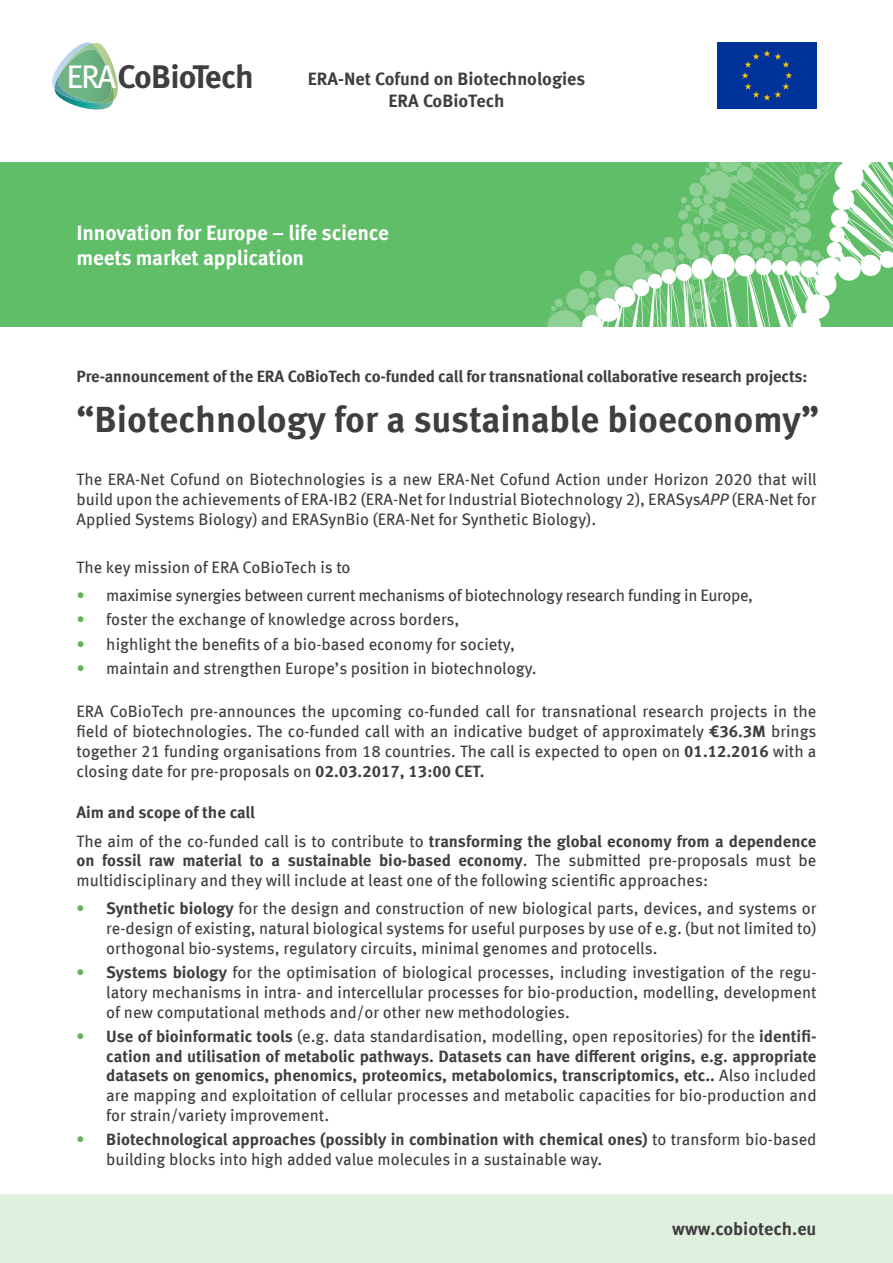
<style>
.page{position:relative;width:893px;height:1263px;background:#fff}
.page>*{position:absolute;margin:0;border:0;box-sizing:border-box;transform-origin:0 0}
.t1{font:700 36.6px "Meta Offc";color:#3e3e3f}
.t2{font:700 32.55px "Meta Offc";letter-spacing:-.025em;color:#3e3e3f}
.t3{font:700 21px/25.2px "Meta Offc";letter-spacing:-.01em;color:#fff}
.URL{font:700 18px/21.6px "Meta Offc";color:#3e3e3f;text-align:center}
.t4{font:16.5px/19.8px "Meta Offc";color:#3e3e3f;text-align:justify}
.t5{font:700 16.5px/19.8px "Meta Offc";letter-spacing:-.01em;color:#3e3e3f;text-align:justify}
.t6{font:16.5px "Meta Offc";letter-spacing:-.02em;color:#3e3e3f}
.s1{font-weight:400;color:#fff}
.s2{font-style:italic}
.s3{color:#64b559}
.s4{font-weight:700}
.s5{font-weight:700;color:#64b559}
.s6{font-weight:400}
</style>
<div class="page">
<div style="left:0;top:162px;width:893px;height:165px;background:#60bd68"></div>
<svg style="left:544px;top:273px;width:38px;height:54px"></svg>
<svg style="left:582px;top:162px;width:311px;height:165px"></svg>
<svg style="left:52px;top:43px;width:66px;height:67px"></svg>
<img style="left:93px;top:65px;width:22px;height:38px">
<img style="left:61px;top:44px;width:45px;height:5px">
<img style="left:58px;top:49px;width:56px;height:53px">
<div style="left:0;top:1194px;width:893px;height:69px;background:#e0f0de"></div>
<div style="left:718px;top:43px;width:98px;height:66px;background:#039"></div>
<p class="t2" style="left:66px;top:57px;width:189px"><span class="s1">ERA</span> CoBioT ech</p>
<p class="URL" style="left:308px;top:69px;width:279px">ERA-Net Cofund on Biotechnologies<br>ERA CoBioTech</p>
<p class="t3" style="left:77px;top:221px;width:314px">Innovation for Europe – life science meets market application</p>
<h2 class="t5" style="left:77px;top:367px;width:732px">Pre-announcement of the ERA CoBioTech co-funded call for transnational collaborative research projects:</h2>
<h1 class="t1" style="left:77px;top:397px;width:744px">“Biotechnology for a sustainable bioeconomy”</h1>
<p class="t4" style="left:77px;top:470px;width:742px">The ERA-Net Cofund on Biotechnologies is a new ERA-Net Cofund Action under Horizon 2020 that will build upon the achievements of ERA-IB2 (ERA-Net for Industrial Biotechnology 2), ERASys<span class="s2">APP</span> (ERA-Net for Applied Systems Biology) and ERASynBio (ERA-Net for Synthetic Biology).</p>
<p class="t4" style="left:77px;top:558px;width:276px">The key mission of ERA CoBioTech is to</p>
<p class="t6" style="left:77px;top:586px;width:678px"><span class="s3">•</span> maximise synergies between current mechanisms of biotechnology research funding in Europe,</p>
<p class="t4" style="left:77px;top:610px;width:384px"><span class="s3">•</span> foster the exchange of knowledge across borders,</p>
<p class="t4" style="left:77px;top:634px;width:440px"><span class="s3">•</span> highlight the benefits of a bio-based economy for society,</p>
<p class="t4" style="left:77px;top:658px;width:462px"><span class="s3">•</span> maintain and strengthen Europe’s position in biotechnology.</p>
<p class="t4" style="left:77px;top:702px;width:742px">ERA CoBioTech pre-announces the upcoming co-funded call for transnational research projects in the field of biotechnologies. The co-funded call with an indicative budget of approximately <span class="s4">€36.3M</span> brings together 21 funding organisations from 18 countries. The call is expected to open on <span class="s4">01.12.2016</span> with a closing date for pre-proposals on <span class="s4">02.03.2017, 13:00 CET.</span></p>
<h3 class="t5" style="left:77px;top:803px;width:180px">Aim and scope of the call</h3>
<p class="t4" style="left:77px;top:831px;width:741px">The aim of the co-funded call is to contribute to <span class="s4">transforming the global economy from a dependence on fossil raw material to a sustainable bio-based economy</span>. The submitted pre-proposals must be multidisciplinary and they will include at least one of the following scientific approaches:</p>
<p class="t4" style="left:106px;top:899px;width:712px;text-indent:-30px"><span class="s5">•</span> <span class="s4">Synthetic biology</span> for the design and construction of new biological parts, devices, and systems or re-design of existing, natural biological systems for useful purposes by use of e.g. (but not limited to) orthogonal bio-systems, regulatory circuits, minimal genomes and protocells.</p>
<p class="t4" style="left:106px;top:963px;width:712px;text-indent:-30px"><span class="s5">•</span> <span class="s4">Systems biology</span> for the optimisation of biological processes, including investigation of the regu&shy;latory mechanisms in intra- and intercellular processes for bio-production, modelling, development of new computational methods and/or other new methodologies.</p>
<p class="t5" style="left:106px;top:1027px;width:712px;text-indent:-30px"><span class="s3">•</span> Use of bioinformatic tools <span class="s6">(e.g. data standardisation, modelling, open repositories) for the</span> identifi&shy;cation and utilisation of metabolic pathways. Datasets can have different origins, e.g. appropriate datasets on genomics, phenomics, proteomics, metabolomics, transcriptomics, etc.. <span class="s6">Also included are mapping and exploitation of cellular processes and metabolic capacities for bio-production and for strain/variety improvement.</span></p>
<p class="t4" style="left:106px;top:1130px;width:712px;text-indent:-30px"><span class="s5">•</span> <span class="s4">Biotechnological approaches (possibly in combination with chemical ones)</span> to transform bio-based building blocks into high added value molecules in a sustainable way.</p>
<p class="URL" style="left:672px;top:1218px;width:146px">www.cobiotech.eu</p>
</div>
